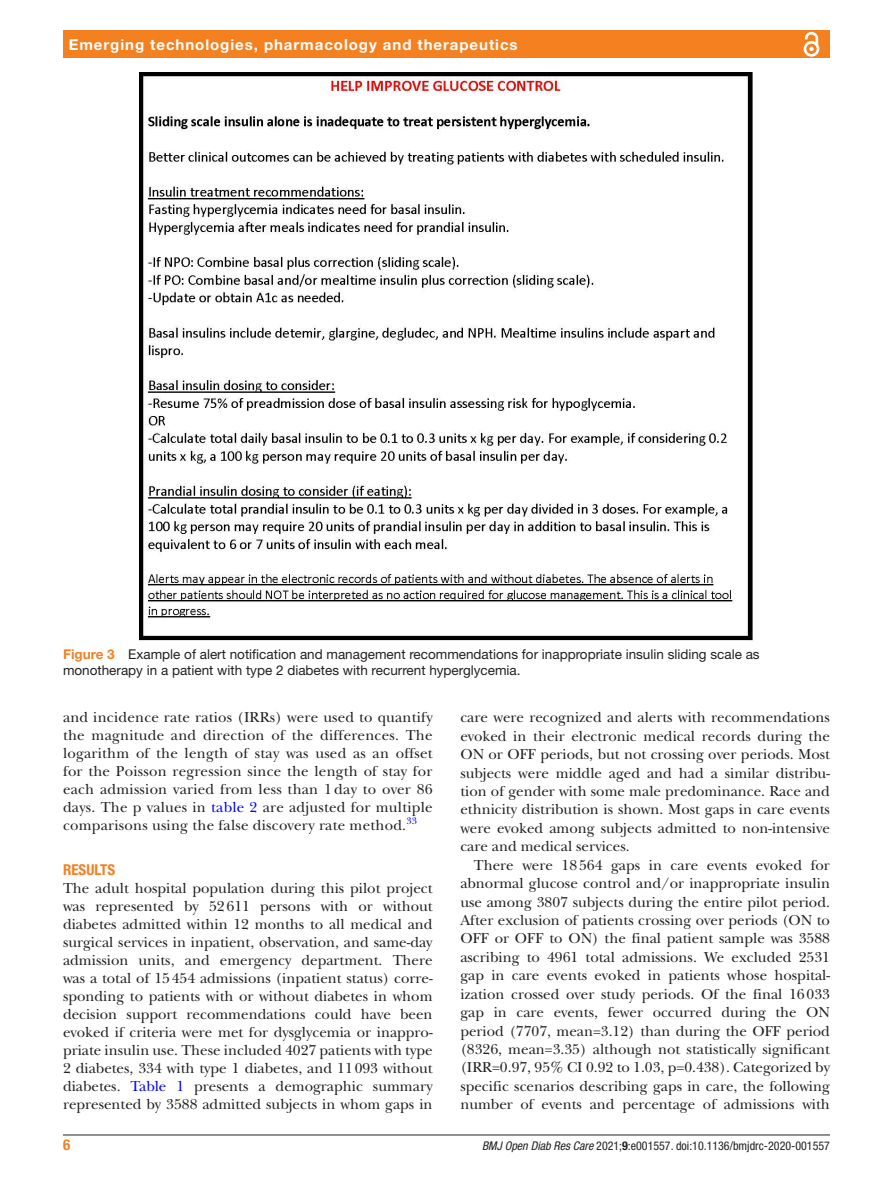
<style>
.page{position:relative;width:893px;height:1191px;background:#fff}
.page>*{position:absolute;margin:0;border:0;box-sizing:border-box;transform-origin:0 0}
.t1{font:15px/18.5px "New Baskerville";color:#231f20;text-align:justify}
.t2{font:700 15px "Helvetica Neue LT Std";letter-spacing:.065em;color:#fff}
.t3{font:700 condensed 15px "Helvetica Neue LT Std";color:#f58020}
.t4{font:13.5px/16.2px "Helvetica Neue LT Std";color:#231f20}
.t5{font:condensed 12px "Helvetica Neue LT Std";color:#231f20}
.s1{font-weight:700;color:#f58020}
.s2{color:#00f}
.s3{font-style:italic}
.s4{font-weight:700}
</style>
<div class="page">
<hr style="left:63px;top:1134px;width:767px;height:1px;background:#231f20">
<div style="left:63px;top:31px;width:767px;height:27px;background:#f58020"></div>
<svg style="left:803px;top:31px;width:17px;height:26px"></svg>
<img style="left:140px;top:73px;width:613px;height:568px">
<p class="t2" style="left:69px;top:35px;width:450px">Emerging technologies, pharmacology and therapeutics</p>
<p class="t4" style="left:63px;top:646px;width:698px"><span class="s1">Figure 3</span> Example of alert notification and management recommendations for inappropriate insulin sliding scale as monotherapy in a patient with type 2 diabetes with recurrent hyperglycemia.</p>
<p class="t1" style="left:63px;top:708px;width:371px;line-height:18px">and incidence rate ratios (IRRs) were used to quantify the magnitude and direction of the differences. The logarithm of the length of stay was used as an offset for the Poisson regression since the length of stay for each admission varied from less than 1 day to over 86 days. The p values in <span class="s2">table 2</span> are adjusted for multiple comparisons using the false discovery rate method.<sup>33</sup></p>
<p class="t3" style="left:63px;top:861px;width:54px">RESULTS</p>
<p class="t1" style="left:63px;top:879px;width:371px;line-height:18px">The adult hospital population during this pilot project was represented by 52611 persons with or without diabetes admitted within 12 months to all medical and surgical services in inpatient, observation, and same-day admission units, and emergency department. There was a total of 15454 admissions (inpatient status) corre&shy;sponding to patients with or without diabetes in whom decision support recommendations could have been evoked if criteria were met for dysglycemia or inappro&shy;priate insulin use. These included 4027 patients with type 2 diabetes, 334 with type 1 diabetes, and 11093 without diabetes. <span class="s2">Table 1</span> presents a demographic summary represented by 3588 admitted subjects in whom gaps in</p>
<p class="t1" style="left:460px;top:708px;width:371px">care were recognized and alerts with recommendations evoked in their electronic medical records during the ON or OFF periods, but not crossing over periods. Most subjects were middle aged and had a similar distribu&shy;tion of gender with some male predominance. Race and ethnicity distribution is shown. Most gaps in care events were evoked among subjects admitted to non-intensive care and medical services.</p>
<p class="t1" style="left:460px;top:855px;width:371px;text-indent:14px">There were 18564 gaps in care events evoked for abnormal glucose control and/or inappropriate insulin use among 3807 subjects during the entire pilot period.<br>After exclusion of patients crossing over periods (ON to OFF or OFF to ON) the final patient sample was 3588 ascribing to 4961 total admissions. We excluded 2531 gap in care events evoked in patients whose hospital&shy;ization crossed over study periods. Of the final 16033 gap in care events, fewer occurred during the ON period (7707, mean=3.12) than during the OFF period (8326, mean=3.35) although not statistically significant (IRR=0.97, 95% CI 0.92 to 1.03, p=0.438). Categorized by specific scenarios describing gaps in care, the following number of events and percentage of admissions with</p>
<p class="t3" style="left:63px;top:1135px;width:9px">6</p>
<p class="t5" style="left:482px;top:1138px;width:349px"><span class="s3">BMJ Open Diab Res Care</span> 2021;<span class="s4">9</span>:e001557. doi:10.1136/bmjdrc-2020-001557</p>
</div>
